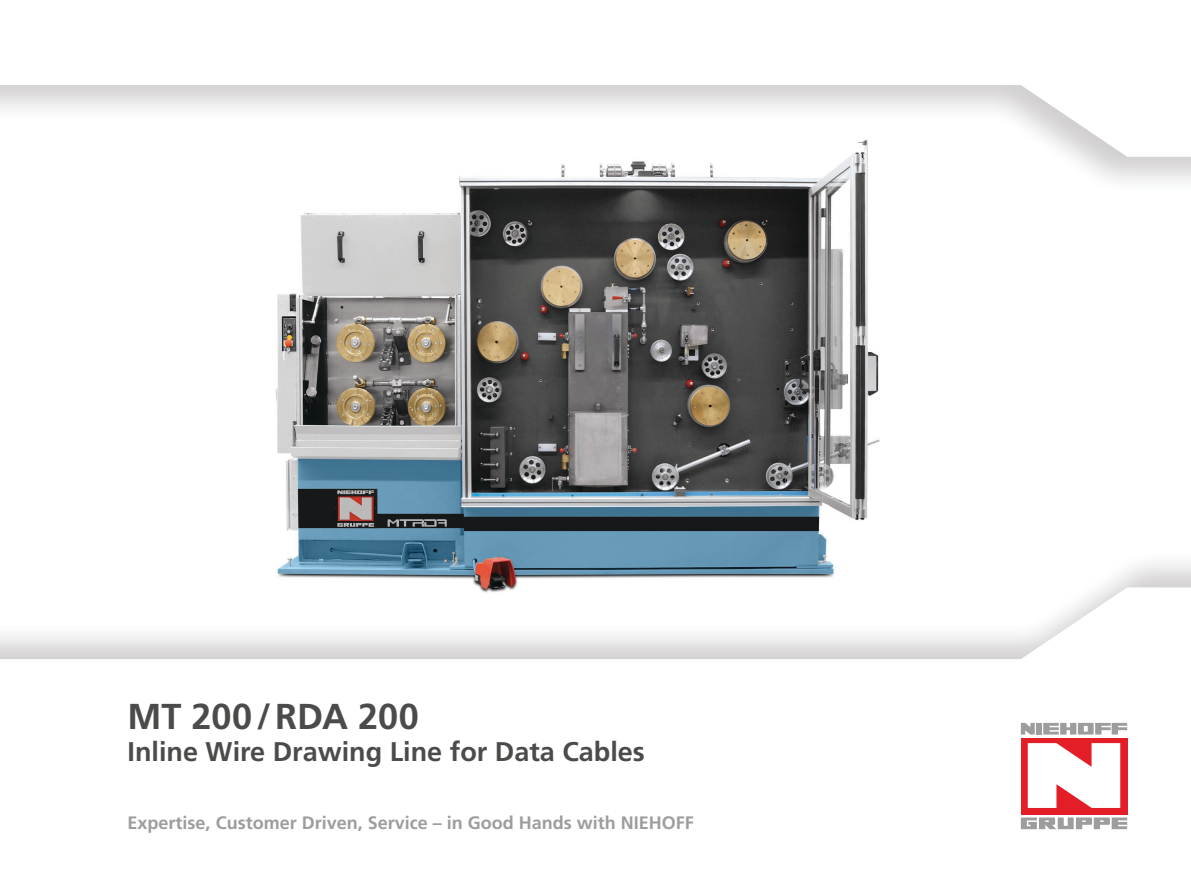
<style>
.page{position:relative;width:1191px;height:893px;background:#fff}
.page>*{position:absolute;margin:0;border:0;box-sizing:border-box;transform-origin:0 0}
.t1{font:700 36px "Frutiger LT Com";color:#4b4b4a}
.t2{font:700 27px "Frutiger LT Com";color:#4b4b4a}
.t3{font:700 18px "Frutiger LT Com";color:#9e9d9d}
</style>
<div class="page">
<svg style="left:0;top:85px;width:1191px;height:72px"></svg>
<svg style="left:0;top:587px;width:1191px;height:243px"></svg>
<div style="left:1020px;top:738px;width:107px;height:76px;background:#e31e26"></div>
<svg style="left:1020px;top:817px;width:107px;height:12px"></svg>
<div style="left:1036px;top:723px;width:5px;height:12px;background:#9e9d9d"></div>
<svg style="left:1020px;top:723px;width:14px;height:12px"></svg>
<svg style="left:1043px;top:723px;width:84px;height:12px"></svg>
<svg style="left:1027px;top:743px;width:93px;height:65px;background:#faddde"></svg>
<img style="left:262px;top:132px;width:624px;height:465px">
<h1 class="t1" style="left:128px;top:695px;width:293px">MT 200 / RDA 200</h1>
<h2 class="t2" style="left:128px;top:736px;width:519px">Inline Wire Drawing Line for Data Cables</h2>
<p class="t3" style="left:128px;top:812px;width:568px">Expertise, Customer Driven, Service – in Good Hands with NIEHOFF</p>
</div>
